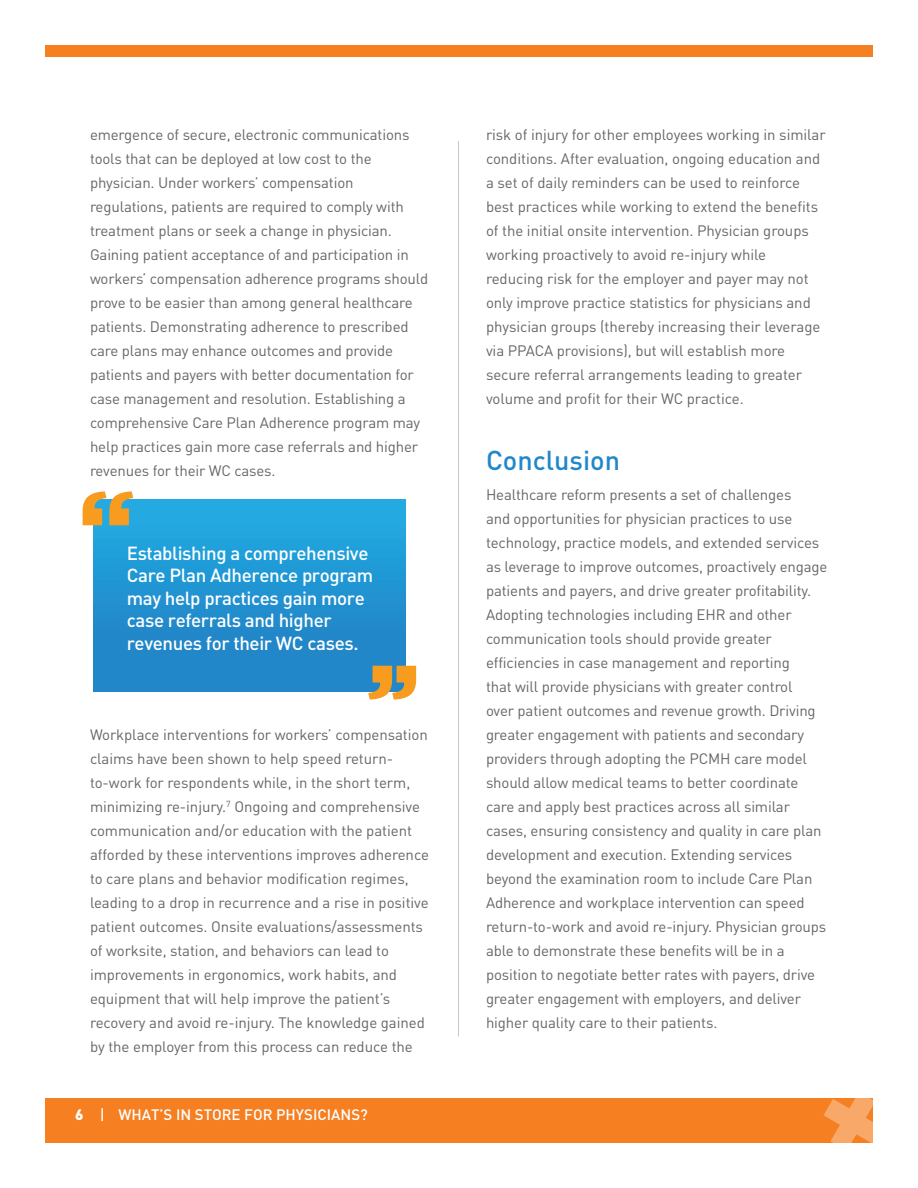
<style>
.page{position:relative;width:918px;height:1188px;background:#fff}
.page>*{position:absolute;margin:0;border:0;box-sizing:border-box;transform-origin:0 0}
.t1{font:700 105px "Gotham";color:#f89c1f;scale:1.15 1}
.t2{font:500 27px "DIN";color:#2088c9}
.t3{font:500 18.75px/22.5px "DIN";letter-spacing:-.02em;color:#fff}
.t4{font:15px/24px "DIN";letter-spacing:-.01em;color:#656666}
.t5{font:500 15px "DIN";color:#fff}
.s1{font-weight:900}
</style>
<div class="page">
<div style="left:45px;top:45px;width:828px;height:12px;background:#f57f21"></div>
<div style="left:45px;top:1098px;width:828px;height:45px;background:#f57f21"></div>
<svg style="left:824px;top:1098px;width:49px;height:45px"></svg>
<div style="left:94px;top:500px;width:312px;height:192px;background:linear-gradient(to bottom,#22abe2,#217fc3)"></div>
<hr style="left:458px;top:141px;width:1px;height:895px;background:#c8c7c6">
<p class="t4" style="left:90px;top:122px;width:340px">emergence of secure, electronic communications tools that can be deployed at low cost to the physician. Under workers’ compensation regulations, patients are required to comply with treatment plans or seek a change in physician.<br>Gaining patient acceptance of and participation in workers’ compensation adherence programs should prove to be easier than among general healthcare patients. Demonstrating adherence to prescribed care plans may enhance outcomes and provide patients and payers with better documentation for case management and resolution. Establishing a comprehensive Care Plan Adherence program may help practices gain more case referrals and higher revenues for their WC cases.</p>
<p class="t1" style="left:76px;top:459px;width:55px">‘‘</p>
<p class="t3" style="left:127px;top:541px;width:248px">Establishing a comprehensive<br>Care Plan Adherence program may help practices gain more case referrals and higher revenues for their WC cases.</p>
<p class="t1" style="left:423px;top:732px;width:52px;rotate:-180deg">‘‘</p>
<p class="t4" style="left:90px;top:722px;width:341px">Workplace interventions for workers’ compensation claims have been shown to help speed return&shy;to-work for respondents while, in the short term, minimizing re-injury.<sup>7</sup> Ongoing and comprehensive communication and/or education with the patient afforded by these interventions improves adherence to care plans and behavior modification regimes, leading to a drop in recurrence and a rise in positive patient outcomes. Onsite evaluations/assessments of worksite, station, and behaviors can lead to improvements in ergonomics, work habits, and equipment that will help improve the patient’s recovery and avoid re-injury. The knowledge gained by the employer from this process can reduce the</p>
<p class="t5" style="left:75px;top:1105px;width:294px"><span class="s1">6</span> | WHAT’S IN STORE FOR PHYSICIANS?</p>
<p class="t4" style="left:486px;top:122px;width:341px">risk of injury for other employees working in similar conditions. After evaluation, ongoing education and a set of daily reminders can be used to reinforce best practices while working to extend the benefits of the initial onsite intervention. Physician groups working proactively to avoid re-injury while reducing risk for the employer and payer may not only improve practice statistics for physicians and physician groups (thereby increasing their leverage via PPACA provisions), but will establish more secure referral arrangements leading to greater volume and profit for their WC practice.</p>
<p class="t2" style="left:486px;top:443px;width:136px">Conclusion</p>
<p class="t4" style="left:486px;top:482px;width:343px">Healthcare reform presents a set of challenges<br>and opportunities for physician practices to use technology, practice models, and extended services as leverage to improve outcomes, proactively engage patients and payers, and drive greater profitability.<br>Adopting technologies including EHR and other communication tools should provide greater efficiencies in case management and reporting<br>that will provide physicians with greater control<br>over patient outcomes and revenue growth. Driving greater engagement with patients and secondary providers through adopting the PCMH care model should allow medical teams to better coordinate care and apply best practices across all similar cases, ensuring consistency and quality in care plan development and execution. Extending services beyond the examination room to include Care Plan Adherence and workplace intervention can speed return-to-work and avoid re-injury. Physician groups able to demonstrate these benefits will be in a position to negotiate better rates with payers, drive greater engagement with employers, and deliver higher quality care to their patients.</p>
</div>
